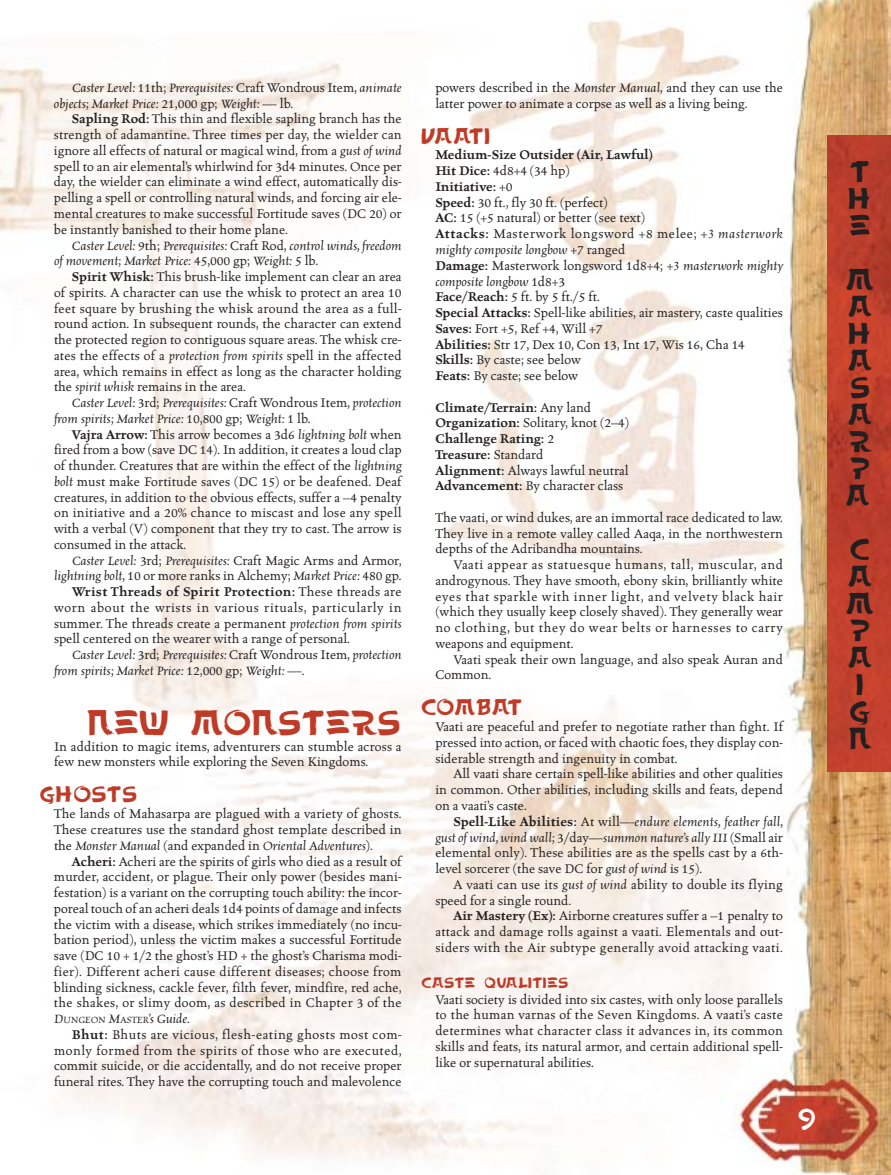
<style>
.page{position:relative;width:891px;height:1175px;background:#fff}
.page>*{position:absolute;margin:0;border:0;box-sizing:border-box;transform-origin:0 0}
.t1{font:42px "Asian Brush";color:#c03b27}
.t2{font:36px/27px "Asian Brush";color:#231f1f}
.t3{font:36px "Asian Brush";color:#fff}
.t4{font:27px "Asian Brush";color:#c03b27}
.t5{font:18px "Asian Brush";color:#c03b27}
.t6{font:500 14.25px/15.8px "Celestia Antiqua";color:#231f1f;text-align:justify}
.t7{font:italic 500 14.25px/15.8px "Celestia Antiqua";color:#231f1f}
.t8{font:600 14.25px/15.8px "Celestia Antiqua";color:#231f1f}
.t9{font:500 14.25px/15.8px "Celestia Antiqua";letter-spacing:.02em;color:#231f1f}
.t10{font:500 14.25px "Celestia Antiqua";letter-spacing:.045em;color:#231f1f}
.t11{font:600 14.25px "Celestia Antiqua";letter-spacing:.025em;color:#231f1f}
.t12{font:italic 500 10.65px "Celestia Antiqua";color:#231f1f}
.s1{font-style:normal}
.s2{font-weight:600}
.s3{font-style:italic}
.s4{font-weight:500}
.s5{font-size:14.25px}
.s6{font-style:normal;font-size:14.25px}
</style>
<div class="page">
<img style="left:0;top:0;width:891px;height:1174px">
<img style="left:827px;top:135px;width:64px;height:636px">
<p class="t7" style="left:54px;top:81px;width:349px;text-indent:18px">Caster Level: <span class="s1">11th;</span> Prerequisites: <span class="s1">Craft Wondrous Item,</span> animate objects; Market Price: <span class="s1">21,000 gp;</span> Weight: <span class="s1">— lb.</span></p>
<p class="t6" style="left:54px;top:112px;width:349px;text-indent:18px"><span class="s2">Sapling Rod:</span> This thin and flexible sapling branch has the strength of adamantine. Three times per day, the wielder can ignore all effects of natural or magical wind, from a <span class="s3">gust of wind </span>spell to an air elemental’s whirlwind for 3d4 minutes. Once per day, the wielder can eliminate a wind effect, automatically dis&shy;pelling a spell or controlling natural winds, and forcing air ele&shy;mental creatures to make successful Fortitude saves (DC 20) or be instantly banished to their home plane.</p>
<p class="t7" style="left:54px;top:238px;width:349px;text-indent:18px">Caster Level: <span class="s1">9th;</span> Prerequisites: <span class="s1">Craft Rod,</span> control winds, freedom of movement; Market Price: <span class="s1">45,000 gp;</span> Weight: <span class="s1">5 lb.</span></p>
<p class="t6" style="left:54px;top:270px;width:349px;text-indent:18px"><span class="s2">Spirit Whisk:</span> This brush-like implement can clear an area of spirits. A character can use the whisk to protect an area 10 feet square by brushing the whisk around the area as a full&shy;round action. In subsequent rounds, the character can extend the protected region to contiguous square areas. The whisk cre&shy;ates the effects of a <span class="s3">protection from spirits</span> spell in the affected area, which remains in effect as long as the character holding the <span class="s3">spirit whisk</span> remains in the area.</p>
<p class="t7" style="left:54px;top:396px;width:349px;text-indent:18px">Caster Level: <span class="s1">3rd;</span> Prerequisites: <span class="s1">Craft Wondrous Item,</span> protection from spirits; Market Price: <span class="s1">10,800 gp;</span> Weight: <span class="s1">1 lb.</span></p>
<p class="t6" style="left:54px;top:427px;width:349px;text-indent:18px"><span class="s2">Vajra Arrow:</span> This arrow becomes a 3d6 <span class="s3">lightning bolt</span> when fired from a bow (save DC 14). In addition, it creates a loud clap of thunder. Creatures that are within the effect of the <span class="s3">lightning bolt</span> must make Fortitude saves (DC 15) or be deafened. Deaf creatures, in addition to the obvious effects, suffer a –4 penalty on initiative and a 20% chance to miscast and lose any spell with a verbal (V) component that they try to cast. The arrow is consumed in the attack.</p>
<p class="t6" style="left:72px;top:553px;width:331px"><span class="s3">Caster Level:</span> 3rd; <span class="s3">Prerequisites:</span> Craft Magic Arms and Armor,</p>
<p class="t6" style="left:54px;top:569px;width:349px"><span class="s3">lightning bolt,</span> 10 or more ranks in Alchemy; <span class="s3">Market Price:</span> 480 gp.</p>
<p class="t11" style="left:72px;top:586px;width:331px">Wrist Threads of Spirit Protection: <span class="s4">These threads are</span></p>
<p class="t10" style="left:54px;top:602px;width:349px">worn about the wrists in various rituals, particularly in</p>
<p class="t6" style="left:54px;top:616px;width:349px">summer. The threads create a permanent <span class="s3">protection from spirits</span></p>
<p class="t6" style="left:54px;top:632px;width:298px">spell centered on the wearer with a range of personal.</p>
<p class="t7" style="left:72px;top:648px;width:331px">Caster Level: <span class="s1">3rd;</span> Prerequisites: <span class="s1">Craft Wondrous Item,</span> protection</p>
<p class="t7" style="left:54px;top:663px;width:252px">from spirits; Market Price: <span class="s1">12,000 gp;</span> Weight: <span class="s1">—.</span></p>
<h1 class="t1" style="left:88px;top:709px;width:315px">NEW MONSTERS</h1>
<p class="t6" style="left:54px;top:739px;width:349px">In addition to magic items, adventurers can stumble across a few new monsters while exploring the Seven Kingdoms.</p>
<h3 class="t4" style="left:40px;top:786px;width:99px">GHOSTS</h3>
<p class="t6" style="left:54px;top:807px;width:349px">The lands of Mahasarpa are plagued with a variety of ghosts.<br>These creatures use the standard ghost template described in the <span class="s3">Monster Manual</span> (and expanded in <span class="s3">Oriental Adventures</span>).</p>
<p class="t6" style="left:54px;top:854px;width:349px;text-indent:18px"><span class="s2">Acheri:</span> Acheri are the spirits of girls who died as a result of murder, accident, or plague. Their only power (besides mani&shy;festation) is a variant on the corrupting touch ability: the incor&shy;poreal touch of an acheri deals 1d4 points of damage and infects the victim with a disease, which strikes immediately (no incu&shy;bation period), unless the victim makes a successful Fortitude save (DC 10 + 1/2 the ghost’s HD + the ghost’s Charisma modi&shy;fier). Different acheri cause different diseases; choose from blinding sickness, cackle fever, filth fever, mindfire, red ache, the shakes, or slimy doom, as described in Chapter 3 of the</p>
<p class="t12" style="left:54px;top:1015px;width:138px"><span class="s5">D</span>UNGEON <span class="s5">M</span>ASTER<span class="s5">’s Guide</span><span class="s6">.</span></p>
<p class="t6" style="left:54px;top:1027px;width:349px;text-indent:18px"><span class="s2">Bhut:</span> Bhuts are vicious, flesh-eating ghosts most com&shy;monly formed from the spirits of those who are executed, commit suicide, or die accidentally, and do not receive proper funeral rites. They have the corrupting touch and malevolence</p>
<p class="t6" style="left:435px;top:81px;width:349px">powers described in the <span class="s3">Monster Manual,</span> and they can use the latter power to animate a corpse as well as a living being.</p>
<h3 class="t4" style="left:422px;top:127px;width:71px">VAATI</h3>
<p class="t6" style="left:435px;top:148px;width:349px;text-align:left"><span class="s2">Medium-Size Outsider (Air, Lawful)<br>Hit Dice:</span> 4d8+4 (34 hp)<br><span class="s2">Initiative:</span> +0<br><span class="s2">Speed:</span> 30 ft., fly 30 ft. (perfect)<br><span class="s2">AC:</span> 15 (+5 natural) or better (see text)<br><span class="s2">Attacks:</span> Masterwork longsword +8 melee; <span class="s3">+3 masterwork mighty composite longbow</span> +7 ranged<br><span class="s2">Damage:</span> Masterwork longsword 1d8+4; <span class="s3">+3 masterwork mighty composite longbow</span> 1d8+3<br><span class="s2">Face/Reach:</span> 5 ft. by 5 ft./5 ft.<br><span class="s2">Special Attacks:</span> Spell-like abilities, air mastery, caste qualities <span class="s2">Saves:</span> Fort +5, Ref +4, Will +7<br><span class="s2">Abilities:</span> Str 17, Dex 10, Con 13, Int 17, Wis 16, Cha 14<br><span class="s2">Skills:</span> By caste; see below<br><span class="s2">Feats:</span> By caste; see below</p>
<p class="t8" style="left:435px;top:400px;width:195px">Climate/Terrain: <span class="s4">Any land<br></span>Organization: <span class="s4">Solitary, knot (2–4)<br></span>Challenge Rating: <span class="s4">2<br></span>Treasure: <span class="s4">Standard<br></span>Alignment: <span class="s4">Always lawful neutral<br></span>Advancement: <span class="s4">By character class</span></p>
<p class="t6" style="left:435px;top:510px;width:349px">The vaati, or wind dukes, are an immortal race dedicated to law.<br>They live in a remote valley called Aaqa, in the northwestern depths of the Adribandha mountains.</p>
<p class="t6" style="left:435px;top:558px;width:349px;text-indent:18px">Vaati appear as statuesque humans, tall, muscular, and androgynous. They have smooth, ebony skin, brilliantly white eyes that sparkle with inner light, and velvety black hair (which they usually keep closely shaved). They generally wear no clothing, but they do wear belts or harnesses to carry weapons and equipment.</p>
<p class="t6" style="left:435px;top:652px;width:349px;text-indent:18px">Vaati speak their own language, and also speak Auran and<br>Common.</p>
<h3 class="t4" style="left:422px;top:699px;width:103px">COMBAT</h3>
<p class="t6" style="left:435px;top:720px;width:349px">Vaati are peaceful and prefer to negotiate rather than fight. If pressed into action, or faced with chaotic foes, they display con&shy;siderable strength and ingenuity in combat.</p>
<p class="t6" style="left:435px;top:767px;width:349px;text-indent:18px">All vaati share certain spell-like abilities and other qualities in common. Other abilities, including skills and feats, depend on a vaati’s caste.</p>
<p class="t6" style="left:435px;top:814px;width:349px;text-indent:18px"><span class="s2">Spell-Like Abilities:</span> At will—<span class="s3">endure elements, feather fall, gust of wind, wind wall;</span> 3/day—<span class="s3">summon nature’s ally III</span> (Small air elemental only). These abilities are as the spells cast by a 6th&shy;level sorcerer (the save DC for <span class="s3">gust of wind</span> is 15).</p>
<p class="t9" style="left:435px;top:877px;width:349px;text-indent:18px">A vaati can use its <span class="s3">gust of wind</span> ability to double its flying speed for a single round.</p>
<p class="t6" style="left:435px;top:909px;width:349px;text-indent:18px"><span class="s2">Air Mastery (Ex):</span> Airborne creatures suffer a –1 penalty to attack and damage rolls against a vaati. Elementals and out&shy;siders with the Air subtype generally avoid attacking vaati.</p>
<p class="t5" style="left:422px;top:976px;width:148px">CASTE QUALITIES</p>
<p class="t6" style="left:435px;top:992px;width:349px">Vaati society is divided into six castes, with only loose parallels to the human varnas of the Seven Kingdoms. A vaati’s caste determines what character class it advances in, its common skills and feats, its natural armor, and certain additional spell&shy;like or supernatural abilities.</p>
<h2 class="t3" style="left:799px;top:1107px;width:20px">9</h2>
<h2 class="t2" style="left:849px;top:162px;width:26px;text-align:justify">T H E</h2>
<h2 class="t2" style="left:846px;top:270px;width:31px">M<br>A<br>H<br>A<br>S<br>A<br>R<br>P<br>A</h2>
<h2 class="t2" style="left:846px;top:540px;width:30px">C<br>A<br>M<br>P<br>A<br>I<br>G<br>N</h2>
</div>
